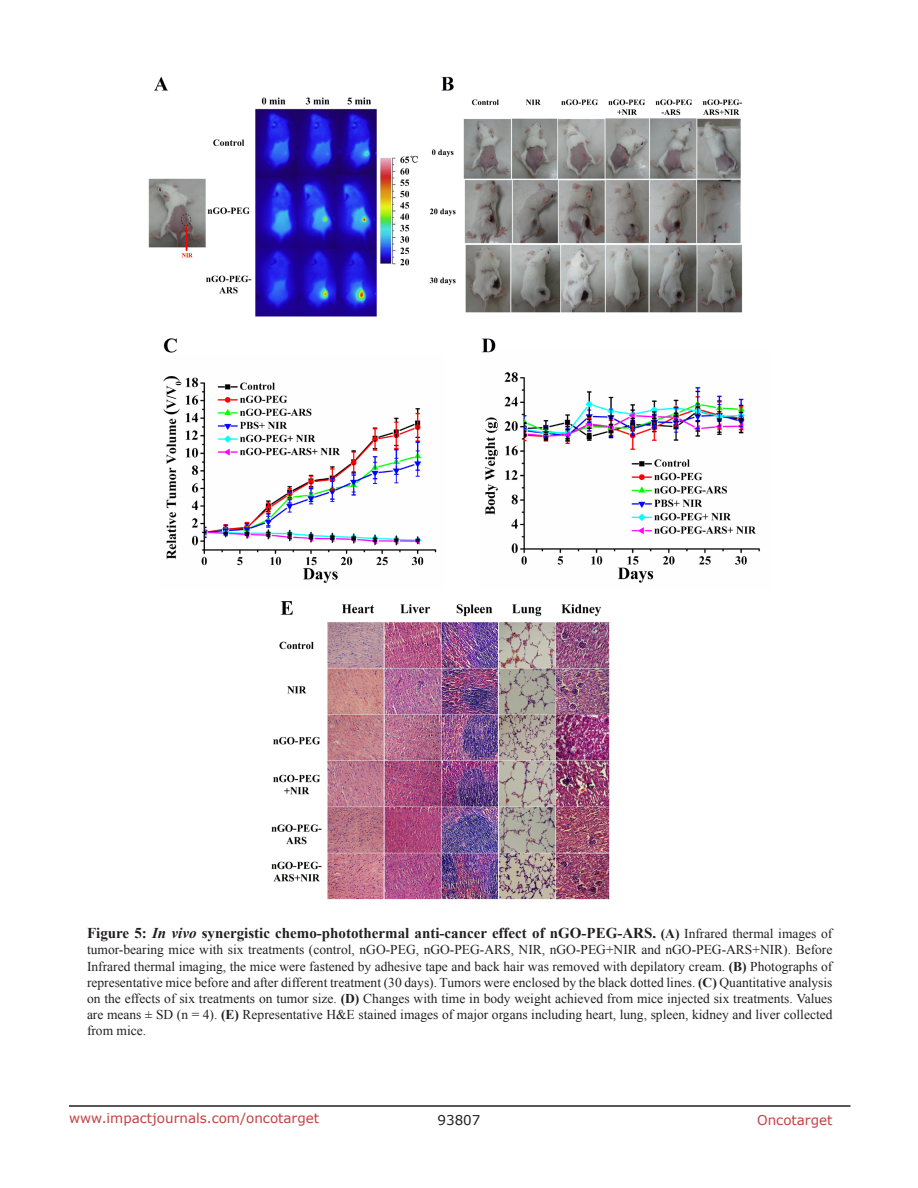
<style>
.page{position:relative;width:918px;height:1188px;background:#fff}
.page>*{position:absolute;margin:0;border:0;box-sizing:border-box;transform-origin:0 0}
.figuretext{font:700 15px "Times New Roman";color:#231f20}
.figuretext-2{font:13.5px/16.2px "Times New Roman";color:#231f20;text-align:justify}
.t1{font:13.5px "Verdana";color:#c24141}
.t2{font:13.5px "Verdana";color:#231f20}
.s1{font-style:italic}
.s2{font-size:13.5px}
.s3{font-weight:400;font-size:13.5px}
.s4{font-weight:700}
</style>
<div class="page">
<hr style="left:69px;top:1105px;width:781px;height:2px;background:#231f20">
<img style="left:148px;top:76px;width:612px;height:824px">
<p class="figuretext" style="left:87px;top:923px;width:747px">Figure 5: <span class="s1">In vivo</span> synergistic chemo-photothermal anti-cancer effect of nGO-PEG-ARS. <span class="s2">(A)</span> <span class="s3">Infrared thermal images of</span></p>
<p class="figuretext-2" style="left:87px;top:941px;width:747px">tumor-bearing mice with six treatments (control, nGO-PEG, nGO-PEG-ARS, NIR, nGO-PEG+NIR and nGO-PEG-ARS+NIR). Before Infrared thermal imaging, the mice were fastened by adhesive tape and back hair was removed with depilatory cream. <span class="s4">(B)</span> Photographs of representative mice before and after different treatment (30 days). Tumors were enclosed by the black dotted lines. <span class="s4">(C)</span> Quantitative analysis on the effects of six treatments on tumor size. <span class="s4">(D)</span> Changes with time in body weight achieved from mice injected six treatments. Values are means ± SD (n = 4). <span class="s4">(E)</span> Representative H&amp;E stained images of major organs including heart, lung, spleen, kidney and liver collected from mice.</p>
<p class="t1" style="left:69px;top:1109px;width:252px">www.impactjournals.com/oncotarget</p>
<p class="t2" style="left:438px;top:1111px;width:44px">93807</p>
<p class="t1" style="left:757px;top:1111px;width:77px">Oncotarget</p>
</div>
